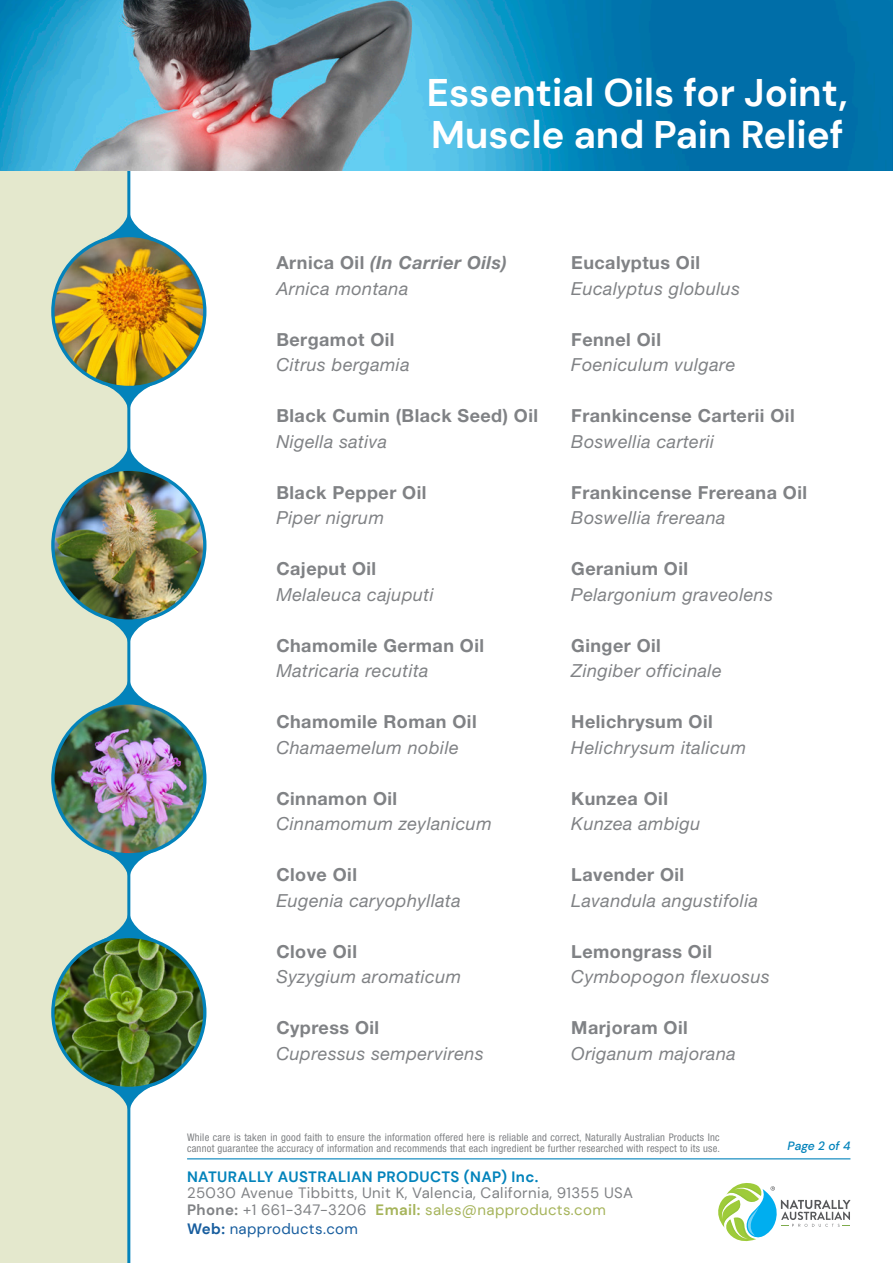
<style>
.page{position:relative;width:893px;height:1263px;background:#fff}
.page>*{position:absolute;margin:0;border:0;box-sizing:border-box;transform-origin:0 0}
.t1{font:700 38.4px/42px "DM Sans";color:#fff}
.t2{font:italic 18px/25.5px "Helvetica Neue";letter-spacing:.025em;color:#808285}
.t3{font:700 18px/25.5px "Helvetica Neue";letter-spacing:.025em;color:#808285}
.t4{font:italic 700 18px/25.5px "Helvetica Neue";letter-spacing:.025em;color:#808285}
.t5{font:15px/16.5px "DM Sans";letter-spacing:.025em;color:#808285}
.t6{font:700 15px "DM Sans";letter-spacing:.025em;color:#0383bb}
.t7{font:15px "DM Sans";letter-spacing:.025em;color:#175d9e}
.t8{font:italic 500 12px "DM Sans";color:#0383bb}
.t9{font:condensed 10.5px/11.2px "Helvetica Neue";letter-spacing:.02em;color:#808285}
.s1{font-style:normal}
.s2{font-weight:400}
.s3{font-weight:700;font-style:normal}
.s4{font-weight:400;font-style:italic}
.s5{font-weight:700}
.s6{font-weight:700;color:#a6b45b}
.s7{color:#a6b45b}
</style>
<div class="page">
<svg style="left:718px;top:1183px;width:132px;height:59px"></svg>
<hr style="left:187px;top:1158px;width:663px;height:1px;background:#0383bb">
<div style="left:0;top:0;width:129px;height:1263px;background:#e4e8cd"></div>
<hr style="left:127px;top:106px;width:3px;height:1157px;background:#0383bb">
<img style="left:53px;top:236px;width:152px;height:151px;border-radius:76px">
<svg style="left:102px;top:213px;width:54px;height:26px"></svg>
<svg style="left:102px;top:383px;width:54px;height:27px"></svg>
<img style="left:53px;top:469px;width:152px;height:152px;border-radius:76px">
<svg style="left:102px;top:446px;width:54px;height:27px"></svg>
<svg style="left:102px;top:617px;width:54px;height:26px"></svg>
<img style="left:53px;top:703px;width:152px;height:152px;border-radius:76px">
<svg style="left:102px;top:680px;width:54px;height:26px"></svg>
<svg style="left:102px;top:850px;width:54px;height:27px"></svg>
<img style="left:53px;top:936px;width:152px;height:152px;border-radius:76px">
<svg style="left:102px;top:913px;width:54px;height:27px"></svg>
<svg style="left:102px;top:1084px;width:54px;height:26px"></svg>
<img style="left:0;top:0;width:893px;height:170px">
<p class="t1" style="left:427px;top:71px;width:422px">Essential Oils for Joint,<br>Muscle and Pain Relief</p>
<p class="t4" style="left:276px;top:250px;width:232px"><span class="s1">Arnica Oil</span> (In Carrier Oils)<br><span class="s2">Arnica montana</span></p>
<p class="t2" style="left:276px;top:326px;width:135px"><span class="s3">Bergamot Oil<br></span>Citrus bergamia</p>
<p class="t3" style="left:276px;top:403px;width:263px">Black Cumin (Black Seed) Oil<br><span class="s4">Nigella sativa</span></p>
<p class="t3" style="left:276px;top:479px;width:152px">Black Pepper Oil<br><span class="s4">Piper nigrum</span></p>
<p class="t2" style="left:276px;top:556px;width:159px"><span class="s3">Cajeput Oil<br></span>Melaleuca cajuputi</p>
<p class="t3" style="left:276px;top:632px;width:209px">Chamomile German Oil<br><span class="s4">Matricaria recutita</span></p>
<p class="t3" style="left:276px;top:709px;width:202px">Chamomile Roman Oil<br><span class="s4">Chamaemelum nobile</span></p>
<p class="t2" style="left:276px;top:785px;width:217px"><span class="s3">Cinnamon Oil<br></span>Cinnamomum zeylanicum</p>
<p class="t2" style="left:276px;top:862px;width:186px"><span class="s3">Clove Oil<br></span>Eugenia caryophyllata</p>
<p class="t2" style="left:276px;top:938px;width:186px"><span class="s3">Clove Oil<br></span>Syzygium aromaticum</p>
<p class="t2" style="left:276px;top:1015px;width:209px"><span class="s3">Cypress Oil<br></span>Cupressus sempervirens</p>
<p class="t2" style="left:571px;top:250px;width:170px"><span class="s3">Eucalyptus Oil<br></span>Eucalyptus globulus</p>
<p class="t2" style="left:571px;top:326px;width:166px"><span class="s3">Fennel Oil<br></span>Foeniculum vulgare</p>
<p class="t3" style="left:571px;top:403px;width:225px">Frankincense Carterii Oil<br><span class="s4">Boswellia carterii</span></p>
<p class="t3" style="left:571px;top:479px;width:237px">Frankincense Frereana Oil<br><span class="s4">Boswellia frereana</span></p>
<p class="t2" style="left:571px;top:556px;width:203px"><span class="s3">Geranium Oil<br></span>Pelargonium graveolens</p>
<p class="t2" style="left:571px;top:632px;width:152px"><span class="s3">Ginger Oil<br></span>Zingiber officinale</p>
<p class="t2" style="left:571px;top:709px;width:176px"><span class="s3">Helichrysum Oil<br></span>Helichrysum italicum</p>
<p class="t2" style="left:571px;top:785px;width:131px"><span class="s3">Kunzea Oil<br></span>Kunzea ambigu</p>
<p class="t2" style="left:571px;top:862px;width:188px"><span class="s3">Lavender Oil<br></span>Lavandula angustifolia</p>
<p class="t2" style="left:571px;top:938px;width:200px"><span class="s3">Lemongrass Oil<br></span>Cymbopogon flexuosus</p>
<p class="t2" style="left:571px;top:1015px;width:166px"><span class="s3">Marjoram Oil<br></span>Origanum majorana</p>
<p class="t9" style="left:187px;top:1132px;width:534px">While care is taken in good faith to ensure the information offered here is reliable and correct, Naturally Australian Products Inc cannot guarantee the accuracy of information and recommends that each ingredient be further researched with respect to its use.</p>
<p class="t6" style="left:187px;top:1167px;width:353px">NATURALLY AUSTRALIAN PRODUCTS (NAP) Inc.</p>
<p class="t5" style="left:187px;top:1185px;width:448px">25030 Avenue Tibbitts, Unit K, Valencia, California, 91355 USA<br><span class="s5">Phone:</span> +1 661-347-3206 <span class="s6">Email:</span> <span class="s7">sales@napproducts.com</span></p>
<p class="t7" style="left:187px;top:1220px;width:172px"><span class="s5">Web:</span> napproducts.com</p>
<p class="t8" style="left:788px;top:1138px;width:64px">Page 2 of 4</p>
</div>
